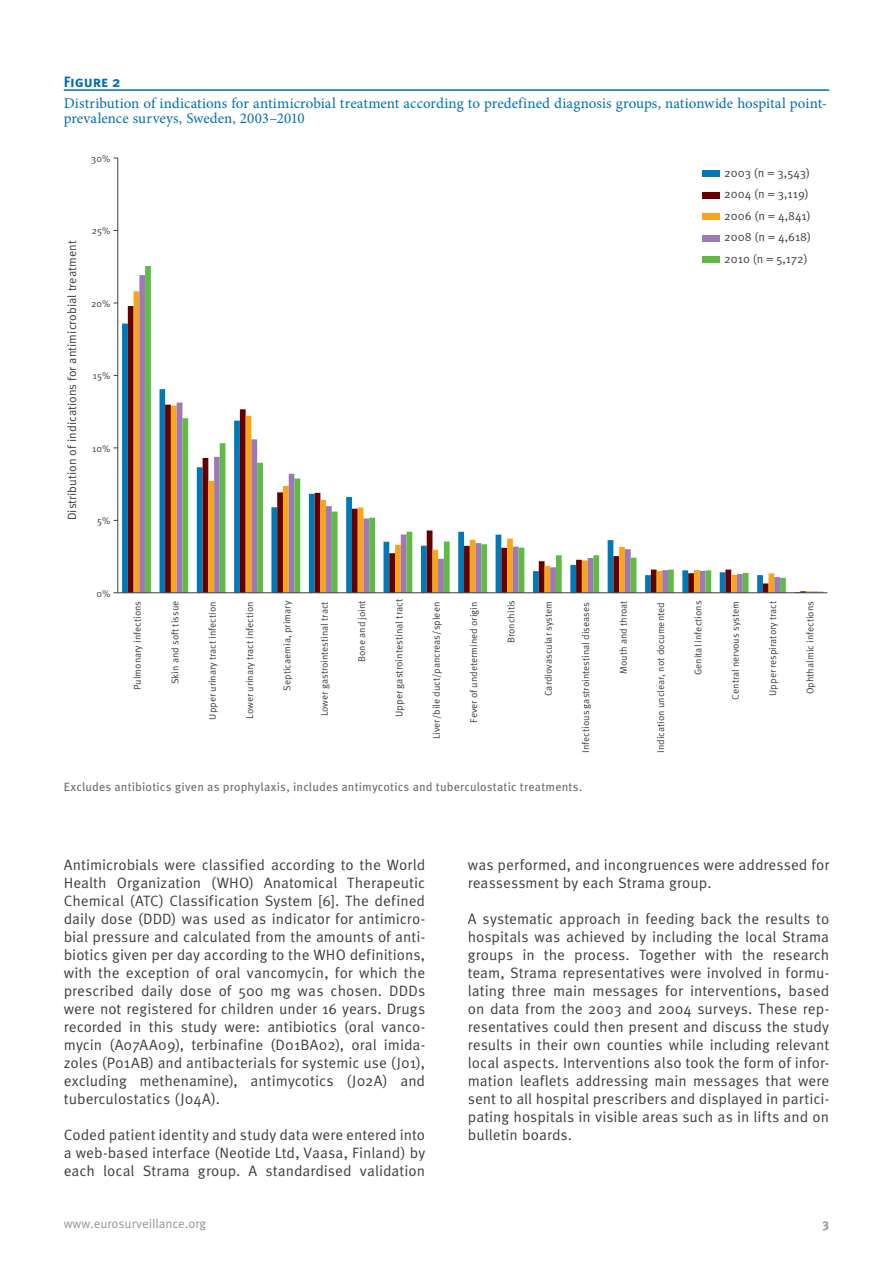
<style>
.page{position:relative;width:893px;height:1263px;background:#fff}
.page>*{position:absolute;margin:0;border:0;box-sizing:border-box;transform-origin:0 0}
.t1{font:15px/18px "Meta Pro";color:#3e3e3f;text-align:justify}
.t2{font:15px/15px "Minion Pro";color:#006faf}
.t3{font:700 15px "Meta Pro";letter-spacing:-.005em;color:#006faf}
.t4{font:12.75px "Meta Pro";color:#939598}
.t5{font:700 12.75px "Meta Pro";color:#939598}
.t6{font:12px/21.5px "Meta Pro";letter-spacing:.005em;color:#3e3e3f}
.t7{font:12px "Meta Pro";letter-spacing:.01em;color:#6c6d70}
.t8{font:9.9px "Meta Pro";color:#3e3e3f}
.t9{font:9.75px "Meta Pro";color:#3e3e3f}
</style>
<div class="page">
<hr style="left:64px;top:89px;width:765px;height:2px;background:#006faf">
<svg style="left:145px;top:266px;width:678px;height:326px"></svg>
<hr style="left:117px;top:158px;width:1px;height:435px;background:#3e3e3f">
<hr style="left:118px;top:592px;width:709px;height:1px;background:#3e3e3f">
<div style="left:703px;top:171px;width:17px;height:6px;background:#0078b5"></div>
<div style="left:703px;top:192px;width:17px;height:6px;background:#600"></div>
<div style="left:703px;top:214px;width:17px;height:6px;background:#f9a51b"></div>
<div style="left:703px;top:235px;width:17px;height:6px;background:#9e79b5"></div>
<div style="left:703px;top:257px;width:17px;height:6px;background:#60bb46"></div>
<p class="t3" style="left:64px;top:73px;width:58px">Figure 2</p>
<p class="t2" style="left:64px;top:95px;width:765px">Distribution of indications for antimicrobial treatment according to predefined diagnosis groups, nationwide hospital point&shy;prevalence surveys, Sweden, 2003–2010</p>
<p class="t9" style="left:91px;top:152px;width:21px">30%</p>
<p class="t6" style="left:62px;top:520px;width:281px;rotate:-90deg">Distribution of indications for antimicrobial treatment</p>
<p class="t9" style="left:92px;top:225px;width:20px">25%</p>
<p class="t9" style="left:91px;top:297px;width:21px">20%</p>
<p class="t9" style="left:93px;top:370px;width:19px">15%</p>
<p class="t9" style="left:92px;top:442px;width:20px">10%</p>
<p class="t9" style="left:97px;top:515px;width:15px">5%</p>
<p class="t9" style="left:96px;top:587px;width:16px">0%</p>
<p class="t9" style="left:131px;top:690px;width:91px;rotate:-90deg">Pulmonary infections</p>
<p class="t6" style="left:724px;top:162px;width:89px">2003 (n = 3,543)<br>2004 (n = 3,119)<br>2006 (n = 4,841)<br>2008 (n = 4,618)<br>2010 (n = 5,172)</p>
<p class="t9" style="left:169px;top:684px;width:85px;rotate:-90deg">Skin and soft tissue</p>
<p class="t9" style="left:206px;top:720px;width:120px;rotate:-90deg">Upper urinary tract infection</p>
<p class="t9" style="left:243px;top:719px;width:119px;rotate:-90deg">Lower urinary tract infection</p>
<p class="t9" style="left:281px;top:691px;width:91px;rotate:-90deg">Septicaemia, primary</p>
<p class="t9" style="left:318px;top:716px;width:116px;rotate:-90deg">Lower gastrointestinal tract</p>
<p class="t9" style="left:356px;top:662px;width:63px;rotate:-90deg">Bone and joint</p>
<p class="t8" style="left:393px;top:717px;width:119px;rotate:-90deg">Upper gastrointestinal tract</p>
<p class="t9" style="left:430px;top:739px;width:139px;rotate:-90deg">Liver/bile duct/pancreas/spleen</p>
<p class="t9" style="left:468px;top:723px;width:122px;rotate:-90deg">Fever of undetermined origin</p>
<p class="t9" style="left:505px;top:643px;width:45px;rotate:-90deg">Bronchitis</p>
<p class="t9" style="left:542px;top:696px;width:97px;rotate:-90deg">Cardiovascular system</p>
<p class="t9" style="left:580px;top:753px;width:152px;rotate:-90deg">Infectious gastrointestinal diseases</p>
<p class="t9" style="left:617px;top:674px;width:75px;rotate:-90deg">Mouth and throat</p>
<p class="t9" style="left:654px;top:753px;width:152px;rotate:-90deg">Indication unclear, not documented</p>
<p class="t9" style="left:692px;top:675px;width:76px;rotate:-90deg">Genital infections</p>
<p class="t9" style="left:729px;top:699px;width:100px;rotate:-90deg">Central nervous system</p>
<p class="t9" style="left:766px;top:696px;width:96px;rotate:-90deg">Upper respiratory tract</p>
<p class="t9" style="left:804px;top:694px;width:95px;rotate:-90deg">Ophthalmic infections</p>
<p class="t7" style="left:64px;top:779px;width:520px">Excludes antibiotics given as prophylaxis, includes antimycotics and tuberculostatic treatments.</p>
<p class="t1" style="left:64px;top:856px;width:363px">Antimicrobials were classified according to the World Health Organization (WHO) Anatomical Therapeutic Chemical (ATC) Classification System [6]. The defined daily dose (DDD) was used as indicator for antimicro&shy;bial pressure and calculated from the amounts of anti&shy;biotics given per day according to the WHO definitions, with the exception of oral vancomycin, for which the prescribed daily dose of 500 mg was chosen. DDDs were not registered for children under 16 years. Drugs recorded in this study were: antibiotics (oral vanco&shy;mycin (A07AA09), terbinafine (D01BA02), oral imida&shy;zoles (P01AB) and antibacterials for systemic use (J01), excluding methenamine), antimycotics (J02A) and tuberculostatics (J04A).</p>
<p class="t1" style="left:64px;top:1126px;width:363px">Coded patient identity and study data were entered into a web-based interface (Neotide Ltd, Vaasa, Finland) by each local Strama group. A standardised validation</p>
<p class="t1" style="left:468px;top:856px;width:363px">was performed, and incongruences were addressed for reassessment by each Strama group.</p>
<p class="t1" style="left:468px;top:910px;width:363px">A systematic approach in feeding back the results to hospitals was achieved by including the local Strama groups in the process. Together with the research team, Strama representatives were involved in formu&shy;lating three main messages for interventions, based on data from the 2003 and 2004 surveys. These rep&shy;resentatives could then present and discuss the study results in their own counties while including relevant local aspects. Interventions also took the form of infor&shy;mation leaflets addressing main messages that were sent to all hospital prescribers and displayed in partici&shy;pating hospitals in visible areas such as in lifts and on bulletin boards.</p>
<p class="t4" style="left:64px;top:1215px;width:144px">www.eurosurveillance.org</p>
<p class="t5" style="left:822px;top:1215px;width:8px">3</p>
</div>
